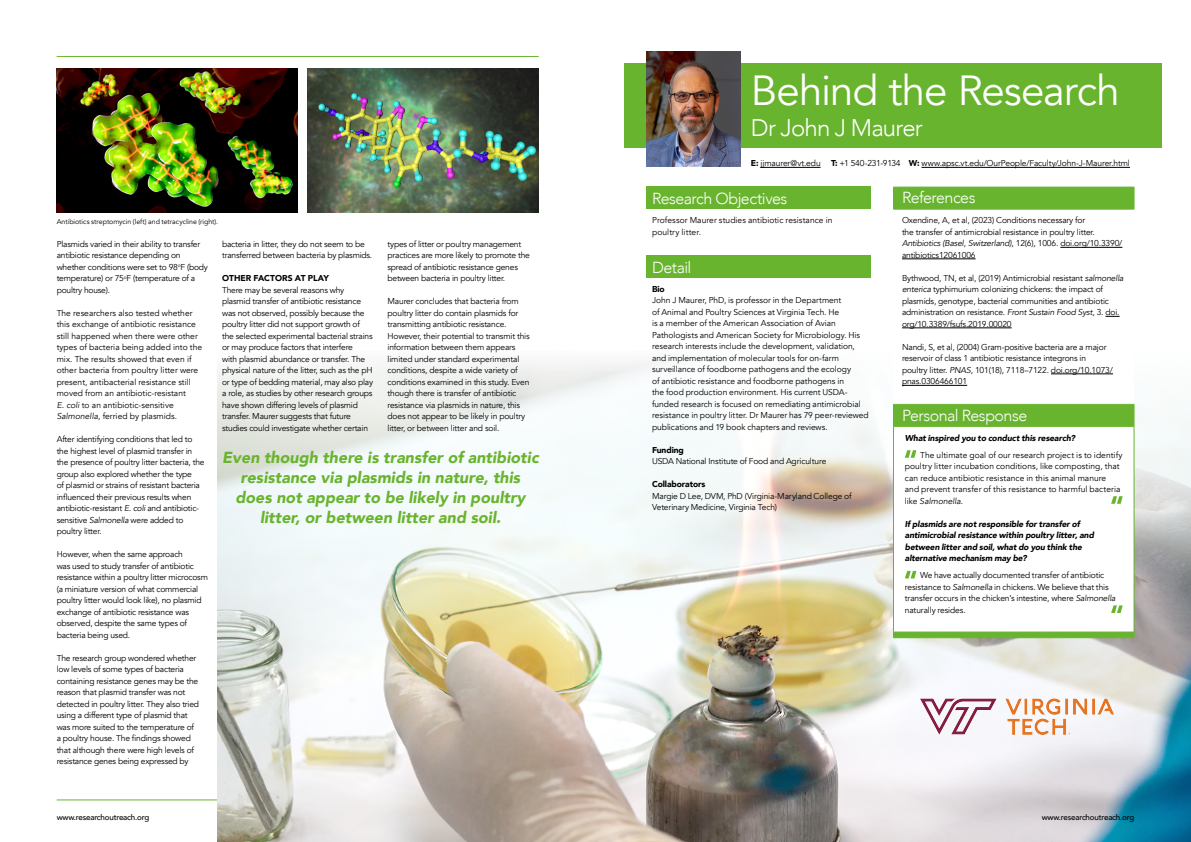
<style>
.page{position:relative;width:1191px;height:842px;background:#fff}
.page>*{position:absolute;margin:0;border:0;box-sizing:border-box;transform-origin:0 0}
.t1{font:42px "Avenir";letter-spacing:-.02em;color:#fff}
.t2{font:300 24px "Avenir";letter-spacing:-.035em;color:#fff}
.t3{font:italic 900 16px/20px "Avenir";color:#69b42e;text-align:center}
.t4{font:300 16px "Avenir";letter-spacing:-.03em;color:#fff}
.t5{font:8.5px/11.5px "Avenir";letter-spacing:-.02em;color:#000}
.t6{font:8.5px/11.5px "Avenir";color:#000}
.t7{font:8.5px/11.5px "Avenir";letter-spacing:.005em;color:#000}
.t8{font:italic 900 8.5px/11.5px "Avenir";letter-spacing:-.01em;color:#000}
.t9{font:900 8.5px "Avenir";letter-spacing:-.01em;color:#000}
.t10{font:500 8px "Avenir";letter-spacing:-.025em;color:#000}
.t11{font:7px "Avenir";letter-spacing:-.005em;color:#000}
.s1{font-style:italic}
.s2{font-weight:900}
</style>
<div class="page">
<div style="left:624px;top:63px;width:537px;height:84px;background:#69b42e"></div>
<hr style="left:57px;top:800px;width:482px;height:1px;background:#69b42e">
<hr style="left:57px;top:56px;width:482px;height:1px;background:#69b42e">
<img style="left:218px;top:361px;width:973px;height:481px">
<div style="left:646px;top:256px;width:224px;height:22px;background:#69b42e"></div>
<div style="left:646px;top:187px;width:224px;height:22px;background:#69b42e"></div>
<div style="left:894px;top:188px;width:239px;height:449px;background:#69b42e"></div>
<svg style="left:893px;top:210px;width:241px;height:422px"></svg>
<svg style="left:893px;top:188px;width:1px;height:21px"></svg>
<hr style="left:893px;top:187px;width:241px;height:1px;background:#69b42e">
<svg style="left:1133px;top:188px;width:1px;height:21px"></svg>
<hr style="left:893px;top:209px;width:241px;height:1px;background:#69b42e">
<svg style="left:893px;top:405px;width:1px;height:21px"></svg>
<hr style="left:893px;top:404px;width:241px;height:1px;background:#69b42e">
<svg style="left:1133px;top:405px;width:1px;height:21px"></svg>
<hr style="left:893px;top:427px;width:1px;height:205px;background:#69b42e">
<hr style="left:893px;top:426px;width:241px;height:1px;background:#69b42e">
<hr style="left:1133px;top:427px;width:1px;height:205px;background:#69b42e">
<hr style="left:893px;top:632px;width:241px;height:1px;background:#69b42e">
<hr style="left:893px;top:637px;width:241px;height:1px;background:#69b42e">
<hr style="left:1060px;top:247px;width:62px;height:1px;background:#000">
<hr style="left:902px;top:259px;width:73px;height:1px;background:#000">
<svg style="left:1105px;top:316px;width:14px;height:1px"></svg>
<hr style="left:902px;top:328px;width:109px;height:1px;background:#000">
<hr style="left:1051px;top:374px;width:62px;height:1px;background:#000">
<hr style="left:902px;top:385px;width:65px;height:1px;background:#000">
<svg style="left:905px;top:450px;width:11px;height:8px"></svg>
<svg style="left:1111px;top:496px;width:11px;height:8px"></svg>
<svg style="left:905px;top:571px;width:11px;height:7px"></svg>
<svg style="left:1111px;top:605px;width:11px;height:8px"></svg>
<hr style="left:760px;top:167px;width:60px;height:1px;background:#000">
<hr style="left:921px;top:167px;width:209px;height:1px;background:#000">
<img style="left:646px;top:51px;width:95px;height:115px">
<img style="left:919px;top:697px;width:196px;height:39px">
<img style="left:308px;top:68px;width:231px;height:144px">
<img style="left:57px;top:68px;width:241px;height:144px">
<h1 class="t1" style="left:751px;top:65px;width:370px">Behind the Research</h1>
<h2 class="t2" style="left:751px;top:113px;width:173px">Dr John J Maurer</h2>
<p class="t11" style="left:57px;top:217px;width:163px">Antibiotics streptomycin (left) and tetracycline (right).</p>
<p class="t5" style="left:57px;top:238px;width:153px">Plasmids varied in their ability to transfer antibiotic resistance depending on whether conditions were set to 98<sup>o</sup>F (body temperature) or 75<sup>o</sup>F (temperature of a poultry house).</p>
<p class="t6" style="left:57px;top:307px;width:147px">The researchers also tested whether this exchange of antibiotic resistance still happened when there were other types of bacteria being added into the mix. The results showed that even if other bacteria from poultry litter were present, antibacterial resistance still moved from an antibiotic-resistant<br><span class="s1">E. coli</span> to an antibiotic-sensitive <span class="s1">Salmonella</span>, ferried by plasmids.</p>
<p class="t5" style="left:57px;top:434px;width:149px">After identifying conditions that led to the highest level of plasmid transfer in the presence of poultry litter bacteria, the group also explored whether the type<br>of plasmid or strains of resistant bacteria influenced their previous results when antibiotic-resistant <span class="s1">E. coli</span> and antibiotic&shy;sensitive <span class="s1">Salmonella</span> were added to poultry litter.</p>
<p class="t5" style="left:57px;top:549px;width:153px">However, when the same approach<br>was used to study transfer of antibiotic resistance within a poultry litter microcosm (a miniature version of what commercial poultry litter would look like), no plasmid exchange of antibiotic resistance was observed, despite the same types of bacteria being used.</p>
<p class="t5" style="left:57px;top:652px;width:144px">The research group wondered whether low levels of some types of bacteria containing resistance genes may be the reason that plasmid transfer was not detected in poultry litter. They also tried using a different type of plasmid that was more suited to the temperature of a poultry house. The findings showed that although there were high levels of resistance genes being expressed by</p>
<p class="t5" style="left:222px;top:238px;width:152px">bacteria in litter, they do not seem to be transferred between bacteria by plasmids.</p>
<p class="t9" style="left:222px;top:271px;width:108px">OTHER FACTORS AT PLAY</p>
<p class="t5" style="left:222px;top:284px;width:153px">There may be several reasons why plasmid transfer of antibiotic resistance was not observed, possibly because the poultry litter did not support growth of the selected experimental bacterial strains or may produce factors that interfere<br>with plasmid abundance or transfer. The physical nature of the litter, such as the pH or type of bedding material, may also play a role, as studies by other research groups have shown differing levels of plasmid transfer. Maurer suggests that future studies could investigate whether certain</p>
<p class="t5" style="left:387px;top:238px;width:144px">types of litter or poultry management practices are more likely to promote the spread of antibiotic resistance genes between bacteria in poultry litter.</p>
<p class="t5" style="left:387px;top:296px;width:144px">Maurer concludes that bacteria from poultry litter do contain plasmids for transmitting antibiotic resistance.<br>However, their potential to transmit this information between them appears limited under standard experimental conditions, despite a wide variety of conditions examined in this study. Even though there is transfer of antibiotic resistance via plasmids in nature, this does not appear to be likely in poultry litter, or between litter and soil.</p>
<h3 class="t3" style="left:222px;top:447px;width:318px">Even though there is transfer of antibiotic resistance via plasmids in nature, this does not appear to be likely in poultry litter, or between litter and soil.</h3>
<p class="t5" style="left:751px;top:158px;width:380px"><span class="s2">E:</span> jjmaurer@vt.edu <span class="s2">T:</span> +1 540-231-9134 <span class="s2">W:</span> www.apsc.vt.edu/OurPeople/Faculty/John-J-Maurer.html</p>
<h3 class="t4" style="left:652px;top:189px;width:137px">Research Objectives</h3>
<p class="t7" style="left:652px;top:215px;width:182px">Professor Maurer studies antibiotic resistance in poultry litter.</p>
<h3 class="t4" style="left:652px;top:258px;width:41px">Detail</h3>
<p class="t9" style="left:652px;top:282px;width:14px">Bio</p>
<p class="t5" style="left:652px;top:295px;width:218px">John J Maurer, PhD, is professor in the Department<br>of Animal and Poultry Sciences at Virginia Tech. He<br>is a member of the American Association of Avian Pathologists and American Society for Microbiology. His research interests include the development, validation, and implementation of molecular tools for on-farm surveillance of foodborne pathogens and the ecology<br>of antibiotic resistance and foodborne pathogens in<br>the food production environment. His current USDA&shy;funded research is focused on remediating antimicrobial resistance in poultry litter. Dr Maurer has 79 peer-reviewed publications and 19 book chapters and reviews.</p>
<p class="t9" style="left:652px;top:443px;width:33px">Funding</p>
<p class="t5" style="left:652px;top:456px;width:176px">USDA National Institute of Food and Agriculture</p>
<p class="t9" style="left:652px;top:477px;width:55px">Collaborators</p>
<p class="t5" style="left:652px;top:490px;width:201px">Margie D Lee, DVM, PhD (Virginia-Maryland College of<br>Veterinary Medicine, Virginia Tech)</p>
<h3 class="t4" style="left:902px;top:188px;width:75px">References</h3>
<p class="t5" style="left:902px;top:215px;width:222px">Oxendine, A, et al, (2023) Conditions necessary for<br>the transfer of antimicrobial resistance in poultry litter.<br><span class="s1">Antibiotics (Basel, Switzerland)</span>, 12(6), 1006. doi.org/10.3390/ antibiotics12061006</p>
<p class="t5" style="left:902px;top:272px;width:223px">Bythwood, TN, et al, (2019) Antimicrobial resistant <span class="s1">salmonella enterica</span> typhimurium colonizing chickens: the impact of plasmids, genotype, bacterial communities and antibiotic administration on resistance. <span class="s1">Front Sustain Food Syst</span>, 3. doi. org/10.3389/fsufs.2019.00020</p>
<p class="t5" style="left:902px;top:341px;width:212px">Nandi, S, et al, (2004) Gram-positive bacteria are a major reservoir of class 1 antibiotic resistance integrons in poultry litter. <span class="s1">PNAS</span>, 101(18), 7118–7122. doi.org/10.1073/ pnas.0306466101</p>
<h3 class="t4" style="left:902px;top:406px;width:127px">Personal Response</h3>
<p class="t8" style="left:905px;top:432px;width:172px">What inspired you to conduct this research?</p>
<p class="t7" style="left:905px;top:449px;width:219px;text-indent:15px">The ultimate goal of our research project is to identify poultry litter incubation conditions, like composting, that can reduce antibiotic resistance in this animal manure and prevent transfer of this resistance to harmful bacteria like <span class="s1">Salmonella</span>.</p>
<p class="t8" style="left:905px;top:518px;width:191px">If plasmids are not responsible for transfer of antimicrobial resistance within poultry litter, and between litter and soil, what do you think the alternative mechanism may be?</p>
<p class="t5" style="left:905px;top:570px;width:212px;text-indent:15px">We have actually documented transfer of antibiotic resistance to <span class="s1">Salmonella</span> in chickens. We believe that this transfer occurs in the chicken’s intestine, where <span class="s1">Salmonella </span>naturally resides.</p>
<p class="t10" style="left:57px;top:810px;width:94px">www.researchoutreach.org</p>
<p class="t10" style="left:1041px;top:810px;width:94px">www.researchoutreach.org</p>
</div>
